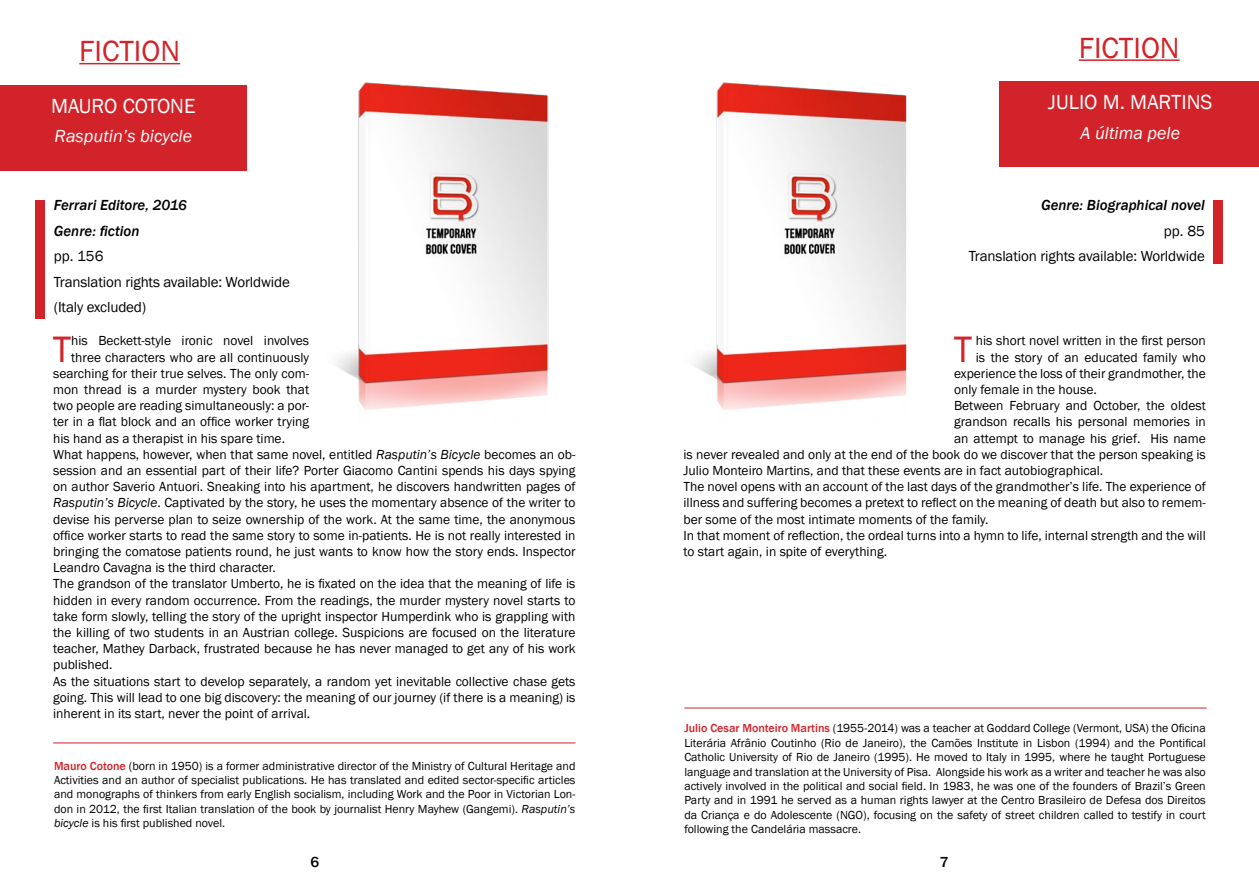
<style>
.page{position:relative;width:1259px;height:893px;background:#fff}
.page>*{position:absolute;margin:0;border:0;box-sizing:border-box;transform-origin:0 0}
.t1{font:37.8px "Franklin Gothic";color:#d2232a}
.t2{font:30px "Franklin Gothic";color:#d2232a}
.t3{font:21px "Franklin Gothic";color:#fff}
.t4{font:italic 18px "Franklin Gothic";color:#fff}
.t5{font:15px/25.5px "Franklin Gothic";letter-spacing:-.01em;color:#000}
.t6{font:italic 500 15px/25.5px "Franklin Gothic";color:#000}
.t7{font:500 15px "Franklin Gothic";color:#000}
.t8{font:13.5px "Franklin Gothic";color:#000}
.t9{font:12px/14.4px "Franklin Gothic";color:#000;text-align:justify}
.s1{font-style:italic}
.s2{font-weight:500;color:#d2232a}
</style>
<div class="page">
<div style="left:0;top:85px;width:246px;height:85px;background:#d2232a"></div>
<hr style="left:79px;top:63px;width:101px;height:1px;background:#d2232a">
<img style="left:336px;top:82px;width:213px;height:328px">
<div style="left:999px;top:82px;width:260px;height:85px;background:#d2232a"></div>
<hr style="left:1078px;top:59px;width:101px;height:2px;background:#d2232a">
<img style="left:694px;top:82px;width:213px;height:328px">
<div style="left:1213px;top:200px;width:10px;height:64px;background:#d2232a"></div>
<div style="left:35px;top:200px;width:10px;height:119px;background:#d2232a"></div>
<hr style="left:53px;top:742px;width:522px;height:1px;background:#d2232a">
<hr style="left:684px;top:708px;width:522px;height:1px;background:#d2232a">
<h2 class="t2" style="left:79px;top:33px;width:102px">Fiction</h2>
<h3 class="t3" style="left:51px;top:92px;width:146px">Mauro Cotone</h3>
<h3 class="t4" style="left:55px;top:125px;width:139px">Rasputin’s bicycle</h3>
<p class="t6" style="left:54px;top:193px;width:135px">Ferrari Editore, 2016<br>Genre: fiction</p>
<p class="t5" style="left:54px;top:244px;width:238px">pp. 156<br>Translation rights available: Worldwide (Italy excluded)</p>
<h1 class="t1" style="left:53px;top:325px;width:19px">T</h1>
<p class="t8" style="left:71px;top:332px;width:240px">his Beckett-style ironic novel involves</p>
<p class="t8" style="left:71px;top:349px;width:240px">three characters who are all continuously</p>
<p class="t8" style="left:53px;top:365px;width:257px">searching for their true selves. The only com-</p>
<p class="t8" style="left:53px;top:381px;width:257px">mon thread is a murder mystery book that</p>
<p class="t8" style="left:53px;top:397px;width:257px">two people are reading simultaneously: a por-</p>
<p class="t8" style="left:53px;top:413px;width:257px">ter in a flat block and an office worker trying</p>
<p class="t8" style="left:53px;top:430px;width:233px">his hand as a therapist in his spare time.</p>
<p class="t8" style="left:53px;top:446px;width:524px">What happens, however, when that same novel, entitled <span class="s1">Rasputin’s Bicycle</span> becomes an ob-</p>
<p class="t8" style="left:53px;top:462px;width:524px">session and an essential part of their life? Porter Giacomo Cantini spends his days spying</p>
<p class="t8" style="left:53px;top:478px;width:524px">on author Saverio Antuori. Sneaking into his apartment, he discovers handwritten pages of</p>
<p class="t8" style="left:53px;top:494px;width:524px"><span class="s1">Rasputin’s Bicycle</span>. Captivated by the story, he uses the momentary absence of the writer to</p>
<p class="t8" style="left:53px;top:511px;width:524px">devise his perverse plan to seize ownership of the work. At the same time, the anonymous</p>
<p class="t8" style="left:53px;top:527px;width:524px">office worker starts to read the same story to some in-patients. He is not really interested in</p>
<p class="t8" style="left:53px;top:543px;width:524px">bringing the comatose patients round, he just wants to know how the story ends. I nspector</p>
<p class="t8" style="left:53px;top:559px;width:224px">Leandro Cavagna is the third character.</p>
<p class="t8" style="left:53px;top:575px;width:524px">The grandson of the translator Umberto, he is fixated on the idea that the meaning of life is</p>
<p class="t8" style="left:53px;top:592px;width:524px">hidden in every random occurrence. From the readings, the murder mystery novel starts to</p>
<p class="t8" style="left:53px;top:608px;width:524px">take form slowly, telling the story of the upright inspector Humperdink who is grappling with</p>
<p class="t8" style="left:53px;top:624px;width:524px">the killing of two students in an Austrian college. Suspicions are focused on the literature</p>
<p class="t8" style="left:53px;top:640px;width:524px">teacher, Mathey Darback, frustrated because he has never managed to get any of his work</p>
<p class="t8" style="left:53px;top:656px;width:61px">published.</p>
<p class="t8" style="left:53px;top:673px;width:524px">As the situations start to develop separately, a random yet inevitable collective chase gets</p>
<p class="t8" style="left:53px;top:689px;width:524px">going. This will lead to one big discovery: the meaning of our journey (if there is a meaning) is</p>
<p class="t8" style="left:53px;top:705px;width:259px">inherent in its start, never the point of arrival.</p>
<p class="t9" style="left:54px;top:759px;width:523px"><span class="s2">Mauro Cotone</span> (born in 1950) is a former administrative director of the Ministry of Cultural Heritage and Activities and an author of specialist publications. He has translated and edited sector-specific articles and monographs of thinkers from early English socialism, including Work and the Poor in Victorian Lon&shy;don in 2012, the first Italian translation of the book by journalist Henry Mayhew (Gangemi). <span class="s1">Rasputin’s bicycle</span> is his first published novel.</p>
<p class="t7" style="left:310px;top:853px;width:10px">6</p>
<h2 class="t2" style="left:1078px;top:29px;width:102px">Fiction</h2>
<h3 class="t3" style="left:1048px;top:89px;width:111px">Julio M. Martins</h3>
<h3 class="t4" style="left:1080px;top:122px;width:101px">A última pele</h3>
<p class="t6" style="left:1041px;top:193px;width:165px">Genre: Biographical novel</p>
<p class="t5" style="left:969px;top:218px;width:238px;text-align:right">pp. 85<br>Translation rights available: Worldwide</p>
<h1 class="t1" style="left:953px;top:325px;width:19px">T</h1>
<p class="t8" style="left:976px;top:332px;width:231px">his short novel written in the first person</p>
<p class="t8" style="left:976px;top:349px;width:231px">is the story of an educated family who</p>
<p class="t8" style="left:954px;top:365px;width:253px">experience the loss of their grandmother, the</p>
<p class="t8" style="left:954px;top:381px;width:144px">only female in the house.</p>
<p class="t8" style="left:954px;top:397px;width:253px">Between February and October, the oldest</p>
<p class="t8" style="left:954px;top:413px;width:253px">grandson recalls his personal memories in</p>
<p class="t8" style="left:954px;top:430px;width:253px">an attempt to manage his grief. His name</p>
<p class="t8" style="left:683px;top:446px;width:524px">is never revealed and only at the end of the book do we discover that the person speaking is</p>
<p class="t8" style="left:683px;top:462px;width:421px">Julio Monteiro Martins, and that these events are in fact autobiographical.</p>
<p class="t8" style="left:683px;top:478px;width:524px">The novel opens with an account of the last days of the grandmother’s life. The experience of</p>
<p class="t8" style="left:683px;top:494px;width:524px">illness and suffering becomes a pretext to reflect on the meaning of death but also to remem-</p>
<p class="t8" style="left:683px;top:511px;width:307px">ber some of the most intimate moments of the family.</p>
<p class="t8" style="left:683px;top:527px;width:524px">In that moment of reflection, the ordeal turns into a hymn to life, internal strength and the will</p>
<p class="t8" style="left:683px;top:543px;width:205px">to start again, in spite of everything.</p>
<p class="t9" style="left:684px;top:721px;width:523px"><span class="s2">Julio Cesar Monteiro Martins</span> (1955-2014) was a teacher at Goddard College (Vermont, USA) the Oficina Literária Afrânio Coutinho (Rio de Janeiro), the Camões Institute in Lisbon (1994) and the Pontifical Catholic University of Rio de Janeiro (1995). He moved to Italy in 1995, where he taught Portuguese language and translation at the University of Pisa. Alongside his work as a writer and teacher he was also actively involved in the political and social field. In 1983, he was one of the founders of Brazil’s Green Party and in 1991 he served as a human rights lawyer at the Centro Brasileiro de Defesa dos Direitos da Criança e do Adolescente (N GO), focusing on the safety of street children called to testify in court following the Candelária massacre.</p>
<p class="t7" style="left:940px;top:853px;width:10px">7</p>
</div>
